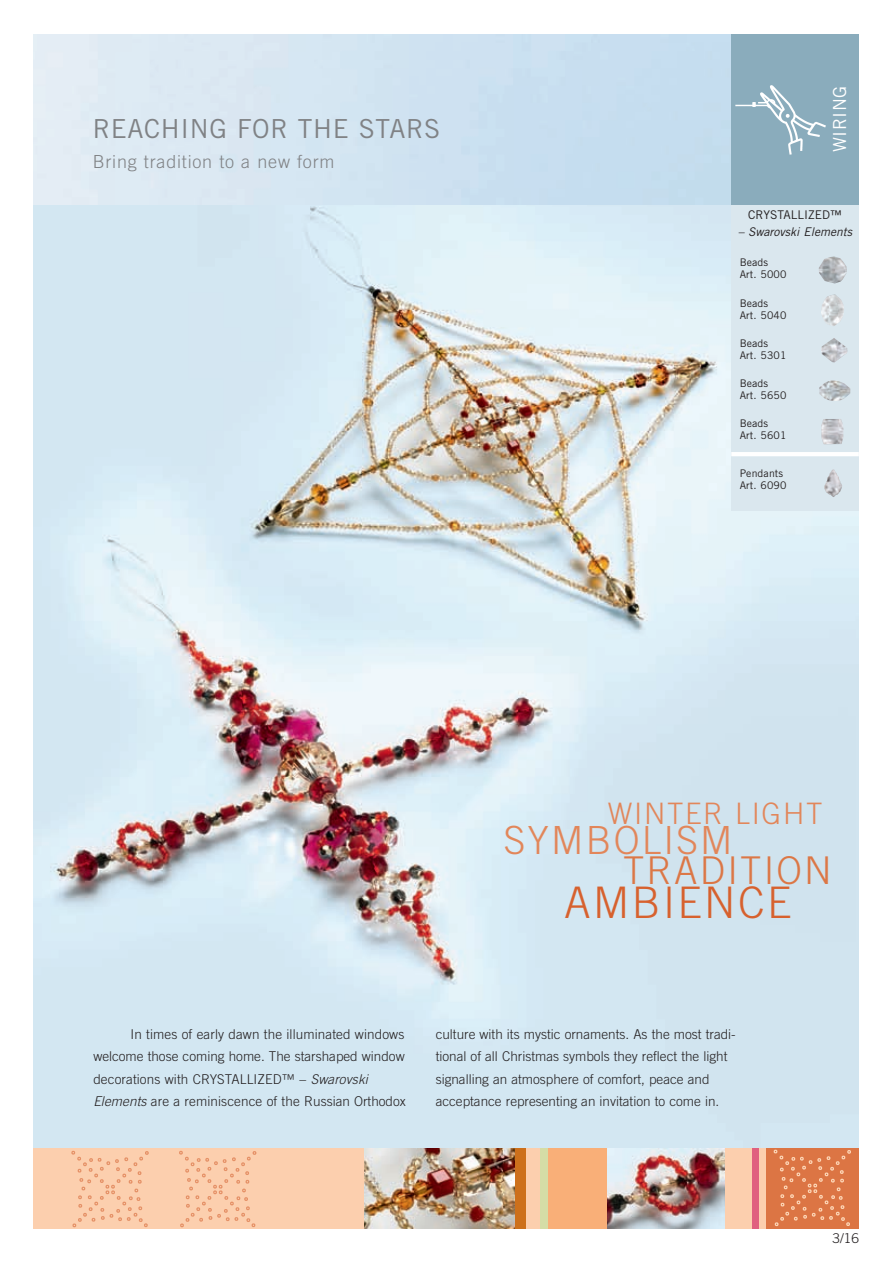
<style>
.page{position:relative;width:893px;height:1263px;background:#fff}
.page>*{position:absolute;margin:0;border:0;box-sizing:border-box;transform-origin:0 0}
.t1{font:300 43.5px "Trade Gothic";letter-spacing:.055em;color:#d7612e}
.t2{font:300 38.85px "Trade Gothic";letter-spacing:.055em;color:#e2865a}
.t3{font:300 38.25px "Trade Gothic";letter-spacing:.055em;color:#dc7746}
.t4{font:300 29.55px "Trade Gothic";letter-spacing:.055em;color:#e2865a}
.t5{font:26.25px "Trade Gothic";letter-spacing:.025em;color:#808285}
.t6{font:300 18px "Trade Gothic";letter-spacing:.045em;color:#808285}
.t7{font:18px "Trade Gothic";letter-spacing:.03em;color:#fff}
.t8{font:300 13.5px/22.5px "Trade Gothic";color:#231f20}
.t9{font:italic 12px "Trade Gothic";color:#231f20}
.t10{font:12px "Trade Gothic";color:#231f20}
.t11{font:10.5px/12px "Trade Gothic";letter-spacing:.01em;color:#231f20}
.s1{font-style:italic}
</style>
<div class="page">
<img style="left:34px;top:204px;width:825px;height:944px">
<div style="left:34px;top:1148px;width:825px;height:81px;background:#fccfae"></div>
<img style="left:607px;top:1148px;width:117px;height:81px">
<div style="left:766px;top:1148px;width:93px;height:81px;background:#dc7544"></div>
<div style="left:731px;top:221px;width:128px;height:289px;background:#dae7ee"></div>
<hr style="left:731px;top:452px;width:128px;height:4px;background:#fff">
<img style="left:819px;top:256px;width:28px;height:28px">
<img style="left:821px;top:294px;width:23px;height:32px">
<img style="left:821px;top:338px;width:27px;height:24px">
<div style="left:731px;top:204px;width:128px;height:40px;background:#dae7ee"></div>
<img style="left:821px;top:419px;width:22px;height:25px">
<img style="left:819px;top:380px;width:31px;height:21px">
<img style="left:824px;top:469px;width:18px;height:28px">
<img style="left:365px;top:1148px;width:150px;height:81px">
<div style="left:541px;top:1148px;width:66px;height:81px;background:#f9af78"></div>
<div style="left:752px;top:1148px;width:7px;height:81px;background:#e0607f"></div>
<div style="left:515px;top:1148px;width:11px;height:81px;background:#cd701b"></div>
<div style="left:540px;top:1148px;width:8px;height:81px;background:#d5dda6"></div>
<svg style="left:71px;top:1151px;width:78px;height:77px"></svg>
<svg style="left:179px;top:1151px;width:78px;height:77px"></svg>
<svg style="left:773px;top:1149px;width:78px;height:77px"></svg>
<div style="left:731px;top:34px;width:128px;height:170px;background:#8aacbc"></div>
<img style="left:735px;top:85px;width:91px;height:70px">
<h3 class="t5" style="left:93px;top:113px;width:349px">REACHING FOR THE STARS</h3>
<h3 class="t6" style="left:93px;top:151px;width:243px">Bring tradition to a new form</h3>
<h3 class="t7" style="left:829px;top:152px;width:68px;rotate:-90deg">WIRING</h3>
<p class="t10" style="left:748px;top:208px;width:95px">CRYSTALLIZED™</p>
<p class="t9" style="left:738px;top:224px;width:119px">– Swarovski Elements</p>
<p class="t11" style="left:740px;top:256px;width:48px">Beads<br>Art. 5000</p>
<p class="t11" style="left:740px;top:297px;width:48px">Beads<br>Art. 5040</p>
<p class="t11" style="left:740px;top:337px;width:48px">Beads<br>Art. 5301</p>
<p class="t11" style="left:740px;top:377px;width:48px">Beads<br>Art. 5650</p>
<p class="t11" style="left:740px;top:417px;width:48px">Beads<br>Art. 5601</p>
<p class="t11" style="left:740px;top:467px;width:48px">Pendants<br>Art. 6090</p>
<h3 class="t4" style="left:608px;top:796px;width:216px">WINTER LIGHT</h3>
<h2 class="t2" style="left:504px;top:817px;width:230px">SYMBOLISM</h2>
<h3 class="t3" style="left:623px;top:848px;width:210px">TRADITION</h3>
<h1 class="t1" style="left:564px;top:877px;width:229px">AMBIENCE</h1>
<p class="t8" style="left:93px;top:1023px;width:314px;text-indent:37px">In times of early dawn the illuminated windows welcome those coming home. The starshaped window decorations with CRYSTALLIZED™ – <span class="s1">Swarovski Elements</span>are a reminiscence of the Russian Orthodox</p>
<p class="t8" style="left:436px;top:1023px;width:302px">culture with its mystic ornaments. As the most tradi&shy;tional of all Christmas symbols they reflect the light signalling an atmosphere of comfort, peace and acceptance representing an invitation to come in.</p>
<p class="t8" style="left:832px;top:1227px;width:28px">3/16</p>
</div>
